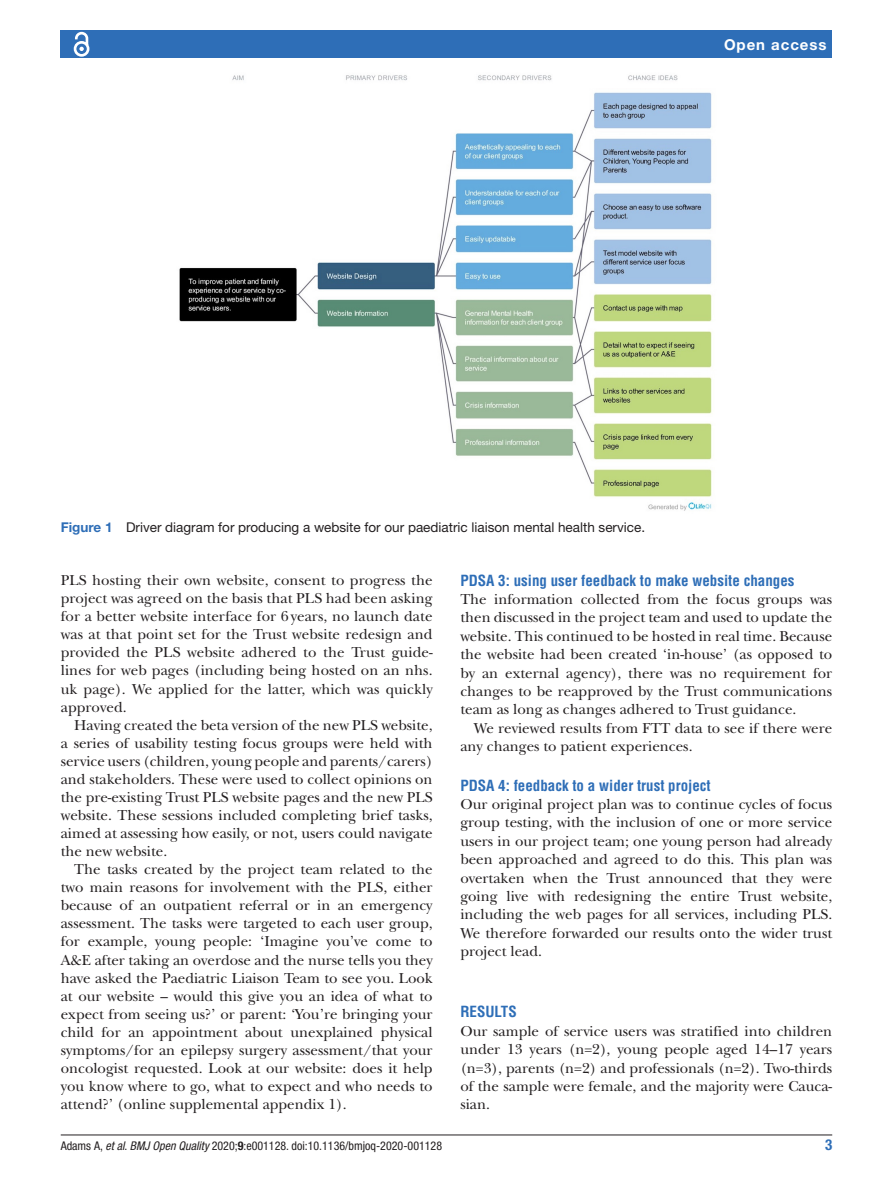
<style>
.page{position:relative;width:893px;height:1191px;background:#fff}
.page>*{position:absolute;margin:0;border:0;box-sizing:border-box;transform-origin:0 0}
.t1{font:15px/18px "New Baskerville";color:#231f20;text-align:justify}
.t2{font:700 condensed 15px "Helvetica LT Std";color:#2e6eb7}
.t3{font:700 15px "Helvetica Neue LT Std";letter-spacing:.065em;color:#fff}
.t4{font:700 condensed 15px "Helvetica Neue LT Std";color:#2e6eb7}
.t5{font:13.5px "Helvetica Neue LT Std";color:#231f20}
.t6{font:condensed 12px "Helvetica Neue LT Std";color:#231f20}
.s1{font-weight:700;color:#2e6eb7}
.s2{font-style:italic}
.s3{font-weight:700}
</style>
<div class="page">
<hr style="left:61px;top:1134px;width:771px;height:1px;background:#231f20">
<div style="left:61px;top:31px;width:771px;height:27px;background:#2e6eb7"></div>
<svg style="left:73px;top:31px;width:17px;height:26px"></svg>
<img style="left:179px;top:75px;width:533px;height:436px">
<p class="t3" style="left:724px;top:35px;width:104px">Open access</p>
<p class="t5" style="left:61px;top:519px;width:586px"><span class="s1">Figure 1</span> Driver diagram for producing a website for our paediatric liaison mental health service.</p>
<p class="t1" style="left:61px;top:571px;width:373px">PLS hosting their own website, consent to progress the project was agreed on the basis that PLS had been asking for a better website interface for 6 years, no launch date was at that point set for the Trust website redesign and provided the PLS website adhered to the Trust guide&shy;lines for web pages (including being hosted on an nhs. uk page). We applied for the latter, which was quickly approved.</p>
<p class="t1" style="left:61px;top:716px;width:373px;text-indent:14px">Having created the beta version of the new PLS website, a series of usability testing focus groups were held with service users (children, young people and parents/carers) and stakeholders. These were used to collect opinions on the pre-existing Trust PLS website pages and the new PLS website. These sessions included completing brief tasks, aimed at assessing how easily, or not, users could navigate the new website.</p>
<p class="t1" style="left:61px;top:860px;width:373px;text-indent:14px">The tasks created by the project team related to the two main reasons for involvement with the PLS, either because of an outpatient referral or in an emergency assessment. The tasks were targeted to each user group, for example, young people: ‘Imagine you’ve come to A&amp;E after taking an overdose and the nurse tells you they have asked the Paediatric Liaison Team to see you. Look at our website – would this give you an idea of what to expect from seeing us?’ or parent: ‘You’re bringing your child for an appointment about unexplained physical symptoms/for an epilepsy surgery assessment/that your oncologist requested. Look at our website: does it help you know where to go, what to expect and who needs to attend?’ (online supplemental appendix 1).</p>
<p class="t2" style="left:460px;top:571px;width:336px">PDSA 3: using user feedback to make website changes</p>
<p class="t1" style="left:460px;top:590px;width:373px">The information collected from the focus groups was then discussed in the project team and used to update the website. This continued to be hosted in real time. Because the website had been created ‘in-house’ (as opposed to by an external agency), there was no requirement for changes to be reapproved by the Trust communications team as long as changes adhered to Trust guidance.</p>
<p class="t1" style="left:460px;top:718px;width:373px;line-height:18.5px;text-indent:13px">We reviewed results from FTT data to see if there were any changes to patient experiences.</p>
<p class="t2" style="left:460px;top:776px;width:252px">PDSA 4: feedback to a wider trust project</p>
<p class="t1" style="left:460px;top:795px;width:373px;line-height:18.5px">Our original project plan was to continue cycles of focus group testing, with the inclusion of one or more service users in our project team; one young person had already been approached and agreed to do this. This plan was overtaken when the Trust announced that they were going live with redesigning the entire Trust website, including the web pages for all services, including PLS.<br>We therefore forwarded our results onto the wider trust project lead.</p>
<p class="t2" style="left:460px;top:1002px;width:58px">RESULTS</p>
<p class="t1" style="left:460px;top:1021px;width:373px">Our sample of service users was stratified into children under 13 years (n=2), young people aged 14–17 years (n=3), parents (n=2) and professionals (n=2). Two-thirds of the sample were female, and the majority were Cauca&shy;sian.</p>
<p class="t6" style="left:61px;top:1138px;width:383px">Adams A, <span class="s2">et al</span>. <span class="s2">BMJ Open Quality</span> 2020;<span class="s3">9</span>:e001128. doi:10.1136/bmjoq-2020-001128</p>
<p class="t4" style="left:825px;top:1135px;width:9px">3</p>
</div>
